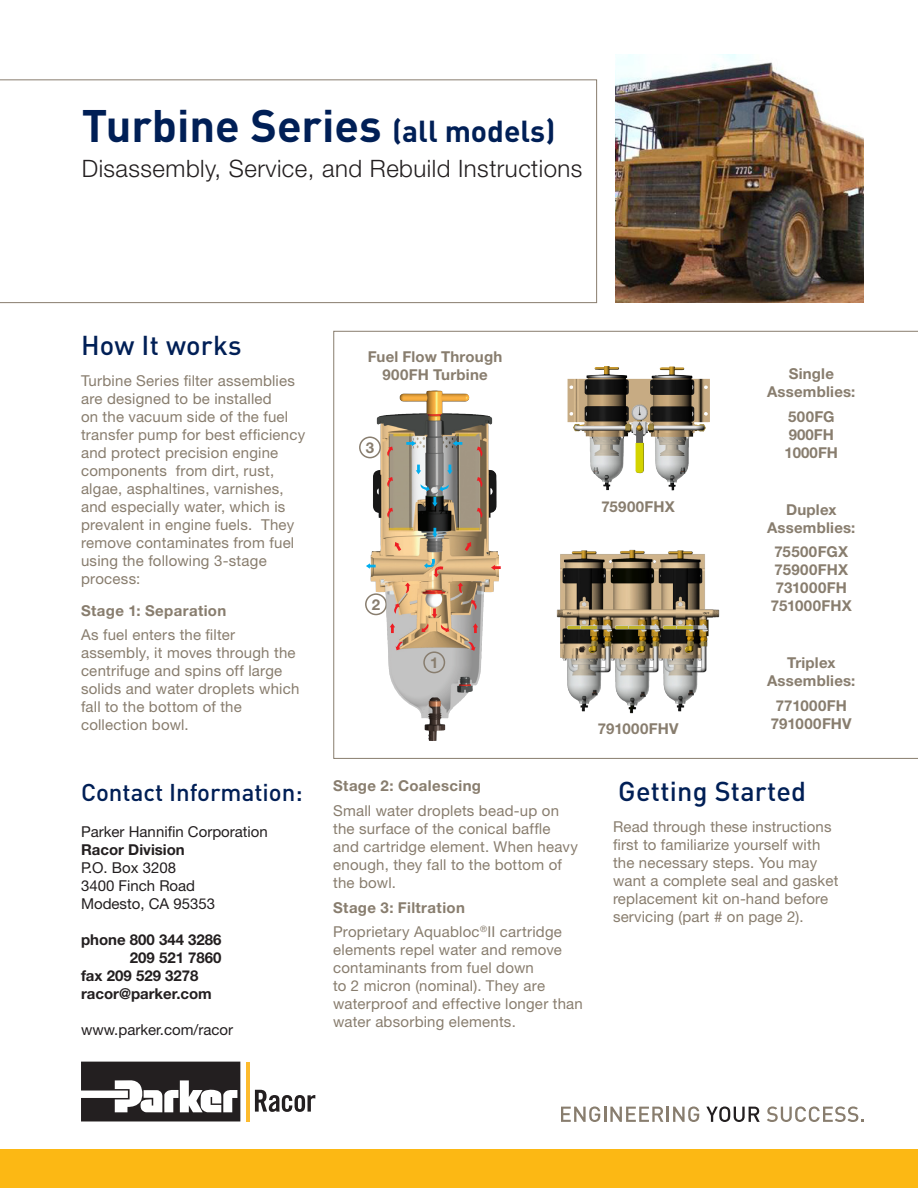
<style>
.page{position:relative;width:918px;height:1188px;background:#fff}
.page>*{position:absolute;margin:0;border:0;box-sizing:border-box;transform-origin:0 0}
.t1{font:700 45px "DINOT";color:#001f56}
.t2{font:500 27px "DINOT";letter-spacing:.01em;color:#001f56}
.t3{font:300 24px "Helvetica Neue LT Std";letter-spacing:.02em;color:#231f20}
.t4{font:500 24px "DINOT";color:#001f56}
.t5{font:15px/18px "Helvetica Neue LT Std";letter-spacing:.015em;color:#887d6e}
.t6{font:700 15px/18px "Helvetica Neue LT Std";letter-spacing:.015em;color:#887d6e;text-align:center}
.t7{font:15px "Helvetica Neue LT Std";color:#231f20}
.t8{font:700 15px/18px "Helvetica Neue LT Std";color:#231f20;text-align:right}
.s1{font-size:30px}
</style>
<div class="page">
<svg style="left:0;top:79px;width:597px;height:224px"></svg>
<img style="left:615px;top:54px;width:249px;height:249px">
<svg style="left:333px;top:331px;width:585px;height:428px"></svg>
<div style="left:0;top:1150px;width:918px;height:38px;background:#fcb814"></div>
<svg style="left:561px;top:1106px;width:138px;height:16px"></svg>
<svg style="left:706px;top:1106px;width:54px;height:16px"></svg>
<svg style="left:767px;top:1106px;width:97px;height:16px"></svg>
<svg style="left:81px;top:1062px;width:159px;height:59px"></svg>
<hr style="left:246px;top:1062px;width:4px;height:60px;background:#fdbb2e">
<svg style="left:255px;top:1090px;width:60px;height:22px"></svg>
<div style="left:365px;top:593px;width:22px;height:22px;border:2px solid #887d6e;border-radius:50%"></div>
<img style="left:370px;top:391px;width:61px;height:283px">
<svg style="left:491px;top:565px;width:10px;height:5px"></svg>
<svg style="left:465px;top:542px;width:6px;height:9px"></svg>
<svg style="left:395px;top:542px;width:6px;height:9px"></svg>
<svg style="left:390px;top:623px;width:5px;height:10px"></svg>
<svg style="left:473px;top:623px;width:5px;height:10px"></svg>
<svg style="left:453px;top:441px;width:9px;height:5px"></svg>
<svg style="left:447px;top:465px;width:6px;height:9px"></svg>
<svg style="left:432px;top:497px;width:6px;height:10px"></svg>
<svg style="left:432px;top:528px;width:6px;height:9px"></svg>
<svg style="left:416px;top:465px;width:5px;height:9px"></svg>
<svg style="left:406px;top:441px;width:10px;height:5px"></svg>
<svg style="left:366px;top:563px;width:10px;height:6px"></svg>
<svg style="left:424px;top:559px;width:19px;height:18px"></svg>
<svg style="left:471px;top:600px;width:8px;height:10px"></svg>
<svg style="left:405px;top:583px;width:6px;height:10px"></svg>
<svg style="left:396px;top:641px;width:7px;height:9px"></svg>
<svg style="left:477px;top:447px;width:8px;height:10px"></svg>
<svg style="left:422px;top:608px;width:27px;height:24px"></svg>
<svg style="left:392px;top:603px;width:8px;height:11px"></svg>
<svg style="left:457px;top:583px;width:6px;height:10px"></svg>
<svg style="left:468px;top:641px;width:7px;height:10px"></svg>
<svg style="left:477px;top:508px;width:8px;height:10px"></svg>
<svg style="left:385px;top:508px;width:8px;height:10px"></svg>
<svg style="left:477px;top:477px;width:8px;height:10px"></svg>
<svg style="left:420px;top:484px;width:10px;height:7px"></svg>
<svg style="left:385px;top:477px;width:8px;height:10px"></svg>
<svg style="left:439px;top:485px;width:10px;height:6px"></svg>
<svg style="left:385px;top:447px;width:8px;height:10px"></svg>
<img style="left:568px;top:366px;width:80px;height:124px">
<img style="left:555px;top:547px;width:166px;height:168px">
<div style="left:423px;top:651px;width:22px;height:22px;border:2px solid #887d6e;border-radius:50%"></div>
<div style="left:359px;top:436px;width:22px;height:22px;border:2px solid #887d6e;border-radius:50%"></div>
<p class="t1" style="left:82px;top:95px;width:475px">Turbine Series <span class="s1">(all models)</span></p>
<p class="t3" style="left:82px;top:154px;width:502px">Disassembly, Service, and Rebuild Instructions</p>
<p class="t2" style="left:81px;top:326px;width:162px">How It works</p>
<p class="t5" style="left:81px;top:372px;width:226px">Turbine Series filter assemblies are designed to be installed<br>on the vacuum side of the fuel transfer pump for best efficiency and protect precision engine components from dirt, rust, algae, asphaltines, varnishes, and especially water, which is prevalent in engine fuels. They remove contaminates from fuel using the following 3-stage process:</p>
<p class="t6" style="left:81px;top:601px;width:147px">Stage 1: Separation</p>
<p class="t5" style="left:81px;top:626px;width:220px">As fuel enters the filter assembly, it moves through the centrifuge and spins off large solids and water droplets which fall to the bottom of the collection bowl.</p>
<p class="t4" style="left:81px;top:776px;width:223px">Contact Information:</p>
<p class="t7" style="left:81px;top:823px;width:188px">Parker Hannifin Corporation</p>
<p class="t8" style="left:81px;top:841px;width:105px">Racor Division</p>
<p class="t7" style="left:81px;top:859px;width:97px">P.O. Box 3208</p>
<p class="t7" style="left:81px;top:877px;width:116px">3400 Finch Road</p>
<p class="t7" style="left:81px;top:895px;width:136px">Modesto, CA 95353</p>
<p class="t8" style="left:81px;top:931px;width:142px">phone 800 344 3286<br>209 521 7860</p>
<p class="t8" style="left:81px;top:967px;width:119px">fax 209 529 3278</p>
<p class="t8" style="left:81px;top:985px;width:132px">racor@parker.com</p>
<p class="t7" style="left:81px;top:1021px;width:154px">www.parker.com/racor</p>
<p class="t6" style="left:368px;top:347px;width:136px">Fuel Flow Through<br>900FH Turbine</p>
<p class="t6" style="left:366px;top:438px;width:10px">3</p>
<p class="t6" style="left:372px;top:595px;width:10px">2</p>
<p class="t6" style="left:601px;top:497px;width:75px">75900FHX</p>
<p class="t6" style="left:789px;top:365px;width:47px">Single</p>
<p class="t6" style="left:767px;top:383px;width:90px">Assemblies:</p>
<p class="t6" style="left:788px;top:407px;width:48px">500FG</p>
<p class="t6" style="left:789px;top:425px;width:47px">900FH</p>
<p class="t6" style="left:785px;top:443px;width:55px">1000FH</p>
<p class="t6" style="left:786px;top:500px;width:52px">Duplex</p>
<p class="t6" style="left:767px;top:518px;width:90px">Assemblies:</p>
<p class="t6" style="left:775px;top:543px;width:75px">75500FGX</p>
<p class="t6" style="left:775px;top:561px;width:75px">75900FHX</p>
<p class="t6" style="left:776px;top:579px;width:72px">731000FH</p>
<p class="t6" style="left:771px;top:597px;width:82px">751000FHX</p>
<p class="t6" style="left:430px;top:653px;width:10px">1</p>
<p class="t6" style="left:598px;top:720px;width:82px">791000FHV</p>
<p class="t6" style="left:787px;top:654px;width:50px">Triplex</p>
<p class="t6" style="left:767px;top:672px;width:90px">Assemblies:</p>
<p class="t6" style="left:776px;top:697px;width:73px">771000FH</p>
<p class="t6" style="left:771px;top:715px;width:82px">791000FHV</p>
<p class="t6" style="left:333px;top:776px;width:149px">Stage 2: Coalescing</p>
<p class="t5" style="left:333px;top:801px;width:246px">Small water droplets bead-up on the surface of the conical baffle and cartridge element. When heavy enough, they fall to the bottom of the bowl.</p>
<p class="t6" style="left:333px;top:898px;width:133px">Stage 3: Filtration</p>
<p class="t5" style="left:333px;top:923px;width:251px">Proprietary Aquabloc<sup>®</sup>II cartridge elements repel water and remove contaminants from fuel down<br>to 2 micron (nominal). They are waterproof and effective longer than water absorbing elements.</p>
<p class="t2" style="left:618px;top:773px;width:189px">Getting Started</p>
<p class="t5" style="left:613px;top:818px;width:227px">Read through these instructions first to familiarize yourself with the necessary steps. You may want a complete seal and gasket replacement kit on-hand before servicing (part # on page 2).</p>
</div>
